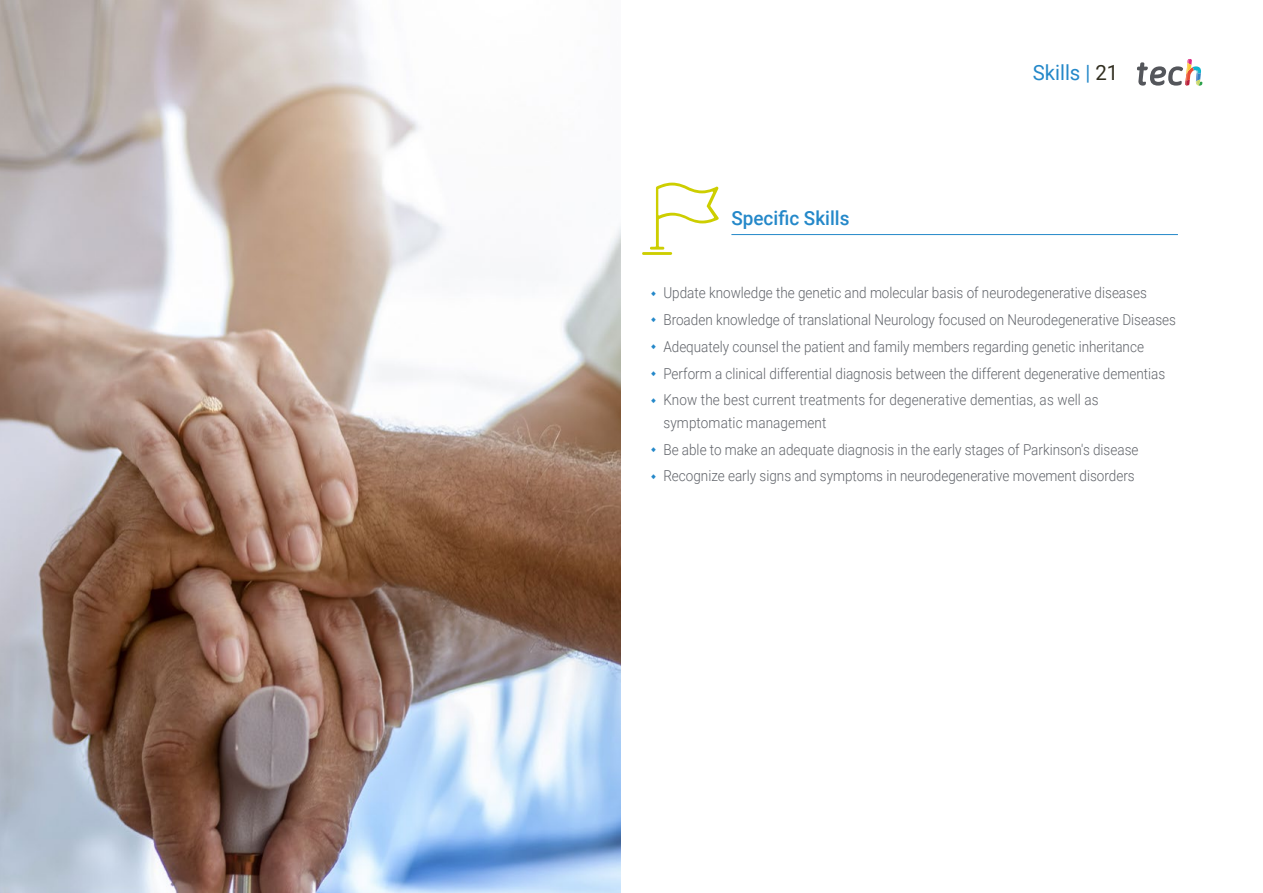
<style>
.page{position:relative;width:1263px;height:893px;background:#fff}
.page>*{position:absolute;margin:0;border:0;box-sizing:border-box;transform-origin:0 0}
.t1{font:21px "Roboto";color:#2488c9}
.t2{font:500 19.5px "Roboto";color:#2488c9}
.t3{font:300 15px/26.7px "Roboto";color:#61646a;scale:.9 1}
.s1{color:#312e20}
</style>
<div class="page">
<img style="left:0;top:0;width:621px;height:893px">
<hr style="left:731px;top:234px;width:447px;height:1px;background:#2488c9">
<hr style="left:642px;top:252px;width:30px;height:3px;background:#cdce00">
<svg style="left:650px;top:183px;width:69px;height:67px"></svg>
<svg style="left:1137px;top:59px;width:65px;height:27px"></svg>
<h2 class="t2" style="left:731px;top:205px;width:120px">Specific Skills</h2>
<h1 class="t1" style="left:1033px;top:57px;width:87px">Skills | <span class="s1">21</span></h1>
<p class="t3" style="left:663px;top:279px;width:571px">Update knowledge the genetic and molecular basis of neurodegenerative diseases Broaden knowledge of translational Neurology focused on Neurodegenerative Diseases Adequately counsel the patient and family members regarding genetic inheritance Perform a clinical differential diagnosis between the different degenerative dementias Know the best current treatments for degenerative dementias, as well as</p>
<p class="t3" style="left:663px;top:409px;width:529px">symptomatic management<br>Be able to make an adequate diagnosis in the early stages of Parkinson's disease<br>Recognize early signs and symptoms in neurodegenerative movement disorders</p>
</div>
